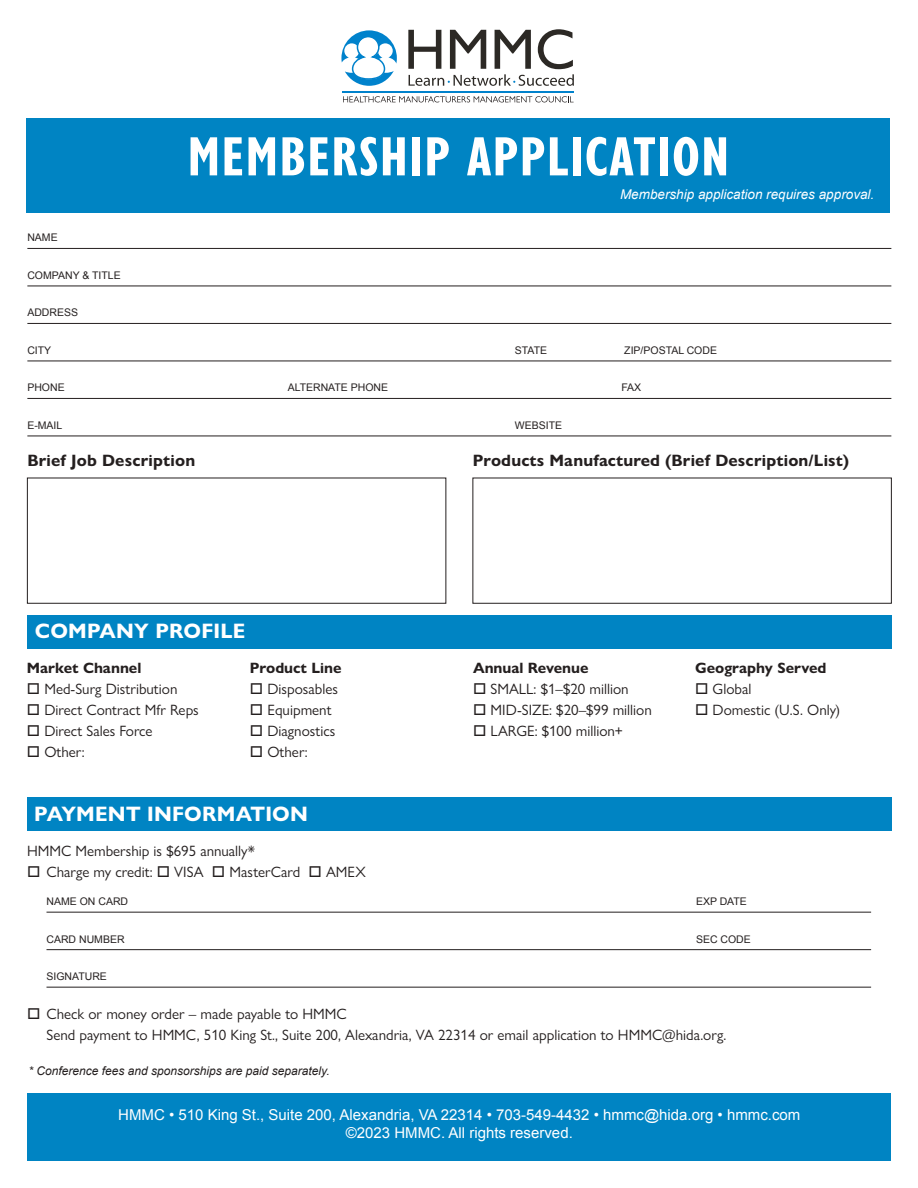
<style>
.page{position:relative;width:918px;height:1188px;background:#fff}
.page>*{position:absolute;margin:0;border:0;box-sizing:border-box;transform-origin:0 0}
.t1{font:700 condensed 57px "Gill Sans Nova";letter-spacing:.02em;color:#fff}
.t2{font:700 21px "Gill Sans Nova";letter-spacing:.01em;color:#fff}
.t3{font:700 16.5px "Gill Sans Nova";letter-spacing:.01em;color:#241f1f}
.t4{font:15px/21px "Gill Sans Nova";color:#241f1f}
.t5{font:15px/18px "Arial";color:#fff;text-align:center}
.t6{font:700 15px "Gill Sans Nova";color:#241f1f}
.t7{font:italic 13.5px "Arial";color:#fff}
.t8{font:italic 12px "Arial";color:#241f1f}
.t9{font:10.5px "Arial";color:#241f1f}
</style>
<div class="page">
<div style="left:26px;top:118px;width:864px;height:95px;background:#0084c3"></div>
<div style="left:27px;top:615px;width:864px;height:34px;background:#0084c3"></div>
<svg style="left:408px;top:29px;width:166px;height:57px"></svg>
<svg style="left:341px;top:30px;width:56px;height:56px"></svg>
<svg style="left:343px;top:96px;width:231px;height:6px"></svg>
<hr style="left:343px;top:91px;width:231px;height:2px;background:#0082cc">
<div style="left:27px;top:1093px;width:864px;height:68px;background:#0084c3"></div>
<hr style="left:27px;top:248px;width:864px;height:1px;background:#241f1f">
<hr style="left:27px;top:286px;width:864px;height:1px;background:#241f1f">
<hr style="left:27px;top:323px;width:864px;height:1px;background:#241f1f">
<hr style="left:27px;top:361px;width:864px;height:1px;background:#241f1f">
<hr style="left:27px;top:398px;width:864px;height:1px;background:#241f1f">
<hr style="left:27px;top:436px;width:864px;height:1px;background:#241f1f">
<div style="left:27px;top:478px;width:419px;height:126px;border:1px solid #241f1f"></div>
<div style="left:472px;top:478px;width:420px;height:126px;border:1px solid #241f1f"></div>
<div style="left:27px;top:797px;width:864px;height:34px;background:#0084c3"></div>
<hr style="left:47px;top:912px;width:824px;height:1px;background:#241f1f">
<hr style="left:47px;top:949px;width:824px;height:1px;background:#241f1f">
<hr style="left:47px;top:987px;width:824px;height:1px;background:#241f1f">
<h1 class="t1" style="left:187px;top:118px;width:543px">MEMBERSHIP APPLICATION</h1>
<p class="t7" style="left:620px;top:185px;width:256px">Membership application requires approval.</p>
<p class="t9" style="left:27px;top:231px;width:32px">NAME</p>
<p class="t9" style="left:27px;top:268px;width:95px">COMPANY &amp; TITLE</p>
<p class="t9" style="left:27px;top:306px;width:52px">ADDRESS</p>
<p class="t9" style="left:27px;top:343px;width:25px">CITY</p>
<p class="t9" style="left:515px;top:343px;width:34px">STATE</p>
<p class="t9" style="left:624px;top:343px;width:94px">ZIP/POSTAL CODE</p>
<p class="t9" style="left:27px;top:381px;width:39px">PHONE</p>
<p class="t9" style="left:288px;top:381px;width:102px">ALTERNATE PHONE</p>
<p class="t9" style="left:621px;top:381px;width:21px">FAX</p>
<p class="t9" style="left:27px;top:418px;width:37px">E-MAIL</p>
<p class="t9" style="left:515px;top:418px;width:49px">WEBSITE</p>
<p class="t3" style="left:27px;top:450px;width:169px">Brief Job Description</p>
<p class="t3" style="left:473px;top:450px;width:378px">Products Manufactured (Brief Description/List)</p>
<h2 class="t2" style="left:35px;top:618px;width:212px">COMPANY PROFILE</h2>
<p class="t6" style="left:27px;top:659px;width:116px">Market Channel</p>
<p class="t4" style="left:27px;top:678px;width:152px">□ Med-Surg Distribution</p>
<p class="t4" style="left:27px;top:699px;width:174px">□ Direct Contract Mfr Reps</p>
<p class="t4" style="left:27px;top:720px;width:127px">□ Direct Sales Force</p>
<p class="t4" style="left:27px;top:741px;width:59px">□ Other:</p>
<p class="t6" style="left:250px;top:659px;width:93px">Product Line</p>
<p class="t4" style="left:250px;top:678px;width:89px">□ Disposables</p>
<p class="t4" style="left:250px;top:699px;width:83px">□ Equipment</p>
<p class="t4" style="left:250px;top:720px;width:87px">□ Diagnostics</p>
<p class="t4" style="left:250px;top:741px;width:59px">□ Other:</p>
<p class="t6" style="left:473px;top:659px;width:117px">Annual Revenue</p>
<p class="t4" style="left:473px;top:678px;width:157px">□ SMALL: $1–$20 million</p>
<p class="t4" style="left:473px;top:699px;width:180px">□ MID-SIZE: $20–$99 million</p>
<p class="t4" style="left:473px;top:720px;width:151px">□ LARGE: $100 million+</p>
<p class="t6" style="left:695px;top:659px;width:133px">Geography Served</p>
<p class="t4" style="left:695px;top:678px;width:58px">□ Global</p>
<p class="t4" style="left:695px;top:699px;width:147px">□ Domestic (U.S. Only)</p>
<h2 class="t2" style="left:34px;top:800px;width:275px">PAYMENT INFORMATION</h2>
<p class="t4" style="left:27px;top:840px;width:229px">HMMC Membership is $695 annually*</p>
<p class="t4" style="left:27px;top:861px;width:340px">□ Charge my credit: □ VISA □ MasterCard □ AMEX</p>
<p class="t9" style="left:46px;top:894px;width:83px">NAME ON CARD</p>
<p class="t9" style="left:696px;top:894px;width:52px">EXP DATE</p>
<p class="t9" style="left:46px;top:932px;width:80px">CARD NUMBER</p>
<p class="t9" style="left:696px;top:932px;width:56px">SEC CODE</p>
<p class="t9" style="left:46px;top:969px;width:62px">SIGNATURE</p>
<p class="t4" style="left:46px;top:1003px;width:681px;text-indent:-20px">□ Check or money order – made payable to HMMC<br>Send payment to HMMC, 510 King St., Suite 200, Alexandria, VA 22314 or email application to HMMC@hida.org.</p>
<p class="t8" style="left:28px;top:1063px;width:303px">* Conference fees and sponsorships are paid separately.</p>
<p class="t5" style="left:118px;top:1106px;width:684px">HMMC • 510 King St., Suite 200, Alexandria, VA 22314 • 703-549-4432 • hmmc@hida.org • hmmc.com ©2023 HMMC. All rights reserved.</p>
</div>
